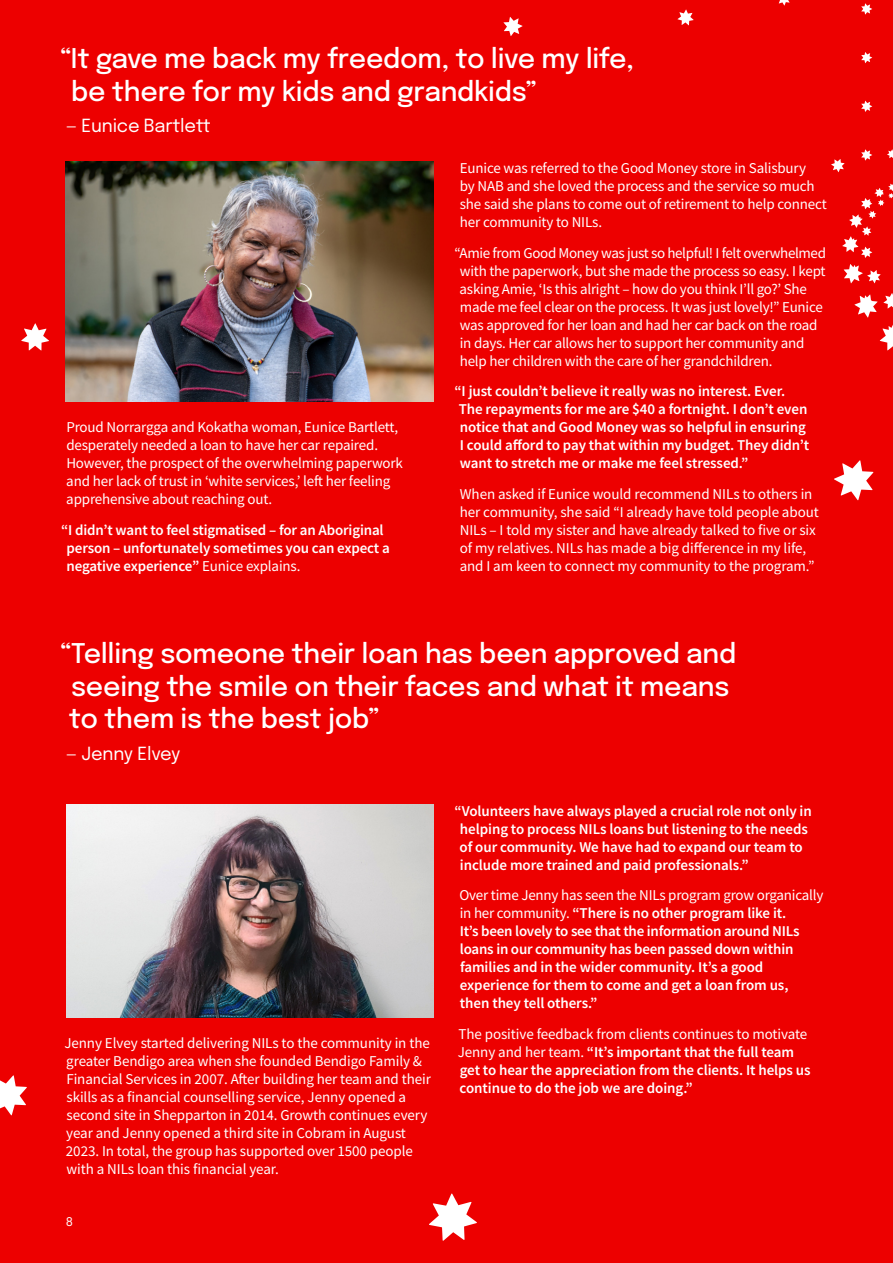
<style>
.page{position:relative;width:893px;height:1263px;background:#ed0000}
.page>*{position:absolute;margin:0;border:0;box-sizing:border-box;transform-origin:0 0}
.t1{font:500 27px/32.4px "Epilogue";letter-spacing:-.01em;color:#fff}
.t2{font:18px "Epilogue";letter-spacing:-.01em;color:#fff}
.t3{font:15px/18px "Source Sans Pro";letter-spacing:-.01em;color:#fff}
.t4{font:600 15px/18px "Source Sans Pro";letter-spacing:-.005em;color:#fff}
.t5{font:12px "Epilogue";color:#fff}
.s1{font-weight:400}
</style>
<div class="page">
<svg style="left:429px;top:1193px;width:48px;height:48px"></svg>
<svg style="left:834px;top:460px;width:39px;height:40px"></svg>
<svg style="left:0;top:1075px;width:27px;height:40px"></svg>
<svg style="left:21px;top:323px;width:28px;height:27px"></svg>
<svg style="left:504px;top:17px;width:18px;height:19px"></svg>
<svg style="left:677px;top:10px;width:17px;height:15px"></svg>
<svg style="left:831px;top:159px;width:13px;height:13px"></svg>
<svg style="left:778px;top:0;width:12px;height:6px"></svg>
<svg style="left:854px;top:293px;width:39px;height:57px"></svg>
<svg style="left:861px;top:149px;width:11px;height:12px"></svg>
<svg style="left:861px;top:101px;width:11px;height:11px"></svg>
<svg style="left:861px;top:52px;width:11px;height:11px"></svg>
<svg style="left:861px;top:3px;width:11px;height:12px"></svg>
<svg style="left:844px;top:264px;width:37px;height:19px"></svg>
<svg style="left:887px;top:149px;width:6px;height:9px"></svg>
<svg style="left:842px;top:184px;width:51px;height:74px"></svg>
<img style="left:66px;top:162px;width:368px;height:240px">
<img style="left:67px;top:804px;width:367px;height:213px">
<h1 class="t1" style="left:71px;top:41px;width:564px;text-indent:-11px">“It gave me back my freedom, to live my life, be there for my kids and grandkids”</h1>
<p class="t2" style="left:66px;top:113px;width:146px">— Eunice Bartlett</p>
<p class="t3" style="left:460px;top:159px;width:369px">Eunice was referred to the Good Money store in Salisbury<br>by NAB and she loved the process and the service so much she said she plans to come out of retirement to help connect her community to NILs.</p>
<p class="t3" style="left:460px;top:244px;width:368px;text-indent:-5px">“Amie from Good Money was just so helpful! I felt overwhelmed with the paperwork, but she made the process so easy. I kept asking Amie, ‘Is this alright – how do you think I’ll go?’ She made me feel clear on the process. It was just lovely!” Eunice was approved for her loan and had her car back on the road in days. Her car allows her to support her community and help her children with the care of her grandchildren.</p>
<p class="t4" style="left:454px;top:382px;width:356px">“I just couldn’t believe it really was no interest. Ever.<br>The repayments for me are $40 a fortnight. I don’t even notice that and Good Money was so helpful in ensuring<br>I could afford to pay that within my budget. They didn’t want to stretch me or make me feel stressed.”</p>
<p class="t3" style="left:460px;top:485px;width:361px">When asked if Eunice would recommend NILs to others in her community, she said “I already have told people about NILs – I told my sister and have already talked to five or six of my relatives. NILs has made a big difference in my life, and I am keen to connect my community to the program.”</p>
<p class="t3" style="left:66px;top:418px;width:338px">Proud Norrargga and Kokatha woman, Eunice Bartlett, desperately needed a loan to have her car repaired.<br>However, the prospect of the overwhelming paperwork and her lack of trust in ‘white services,’ left her feeling apprehensive about reaching out.</p>
<p class="t4" style="left:67px;top:521px;width:325px;text-indent:-5px">“I didn’t want to feel stigmatised – for an Aboriginal person – unfortunately sometimes you can expect a negative experience” <span class="s1">Eunice explains.</span></p>
<h1 class="t1" style="left:69px;top:636px;width:669px;text-indent:-8px">“Telling someone their loan has been approved and seeing the smile on their faces and what it means to them is the best job”</h1>
<p class="t2" style="left:66px;top:740px;width:116px">— Jenny Elvey</p>
<p class="t3" style="left:64px;top:1034px;width:368px">Jenny Elvey started delivering NILs to the community in the greater Bendigo area when she founded Bendigo Family &amp; Financial Services in 2007. After building her team and their skills as a financial counselling service, Jenny opened a second site in Shepparton in 2014. Growth continues every year and Jenny opened a third site in Cobram in August 2023. In total, the group has supported over 1500 people with a NILs loan this financial year.</p>
<p class="t5" style="left:66px;top:1213px;width:9px">8</p>
<p class="t4" style="left:460px;top:801px;width:354px;text-indent:-5px">“Volunteers have always played a crucial role not only in helping to process NILs loans but listening to the needs of our community. We have had to expand our team to include more trained and paid professionals.”</p>
<p class="t4" style="left:459px;top:886px;width:365px"><span class="s1">Over time Jenny has seen the NILs program grow organically in her community.</span> “There is no other program like it.<br>It’s been lovely to see that the information around NILs loans in our community has been passed down within families and in the wider community. It’s a good experience for them to come and get a loan from us,<br>then they tell others.”</p>
<p class="t4" style="left:458px;top:1025px;width:354px"><span class="s1">The positive feedback from clients continues to motivate Jenny and her team.</span> “It’s important that the full team get to hear the appreciation from the clients. It helps us continue to do the job we are doing.”</p>
</div>
